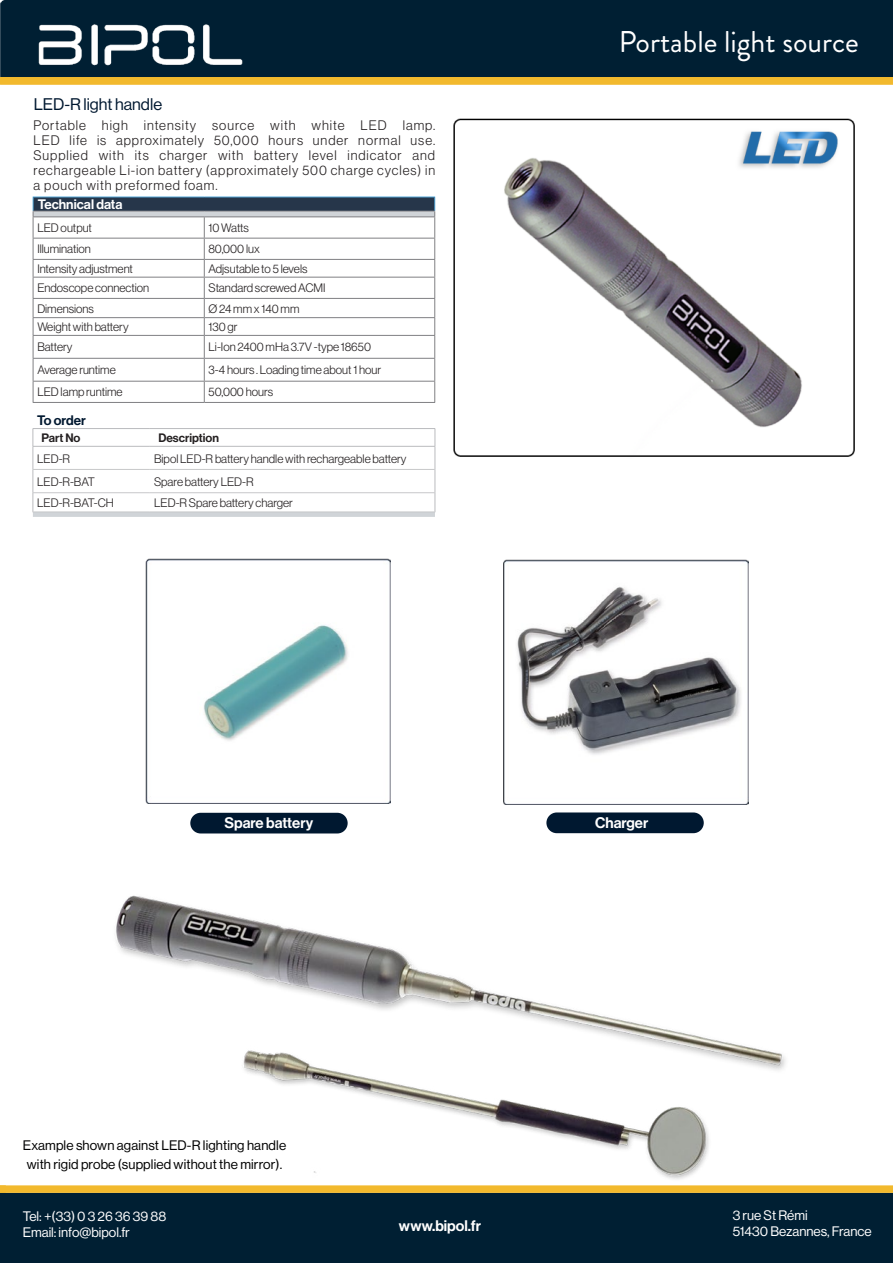
<style>
.page{position:relative;width:893px;height:1263px;background:#fff}
.page>*{position:absolute;margin:0;border:0;box-sizing:border-box;transform-origin:0 0}
.t1{font:30px "Brandon Grotesque";color:#fff}
.t2{font:16.5px "N Haas Grotesk DS Pro 55 Rg";color:#001830}
.t3{font:15px "N Haas Grotesk DS Pro 65 Md";color:#fff}
.t4{font:13.5px/15px "N Haas Grotesk DS Pro 45 Lt";letter-spacing:.07em;color:#231f20;text-align:justify}
.t5{font:13.5px/19.4px "N Haas Grotesk DS Pro 55 Rg";letter-spacing:.01em;color:#000001}
.t6{font:13.5px/16.2px "N Haas Grotesk DS Pro 55 Rg";color:#fff}
.t7{font:13.5px "N Haas Grotesk DS Pro 65 Md";color:#fff}
.t8{font:13.5px "N Haas Grotesk DS Pro 65 Md";color:#001830}
.t9{font:12px "N Haas Grotesk DS Pro 45 Lt";color:#231f20}
.t10{font:12px "N Haas Grotesk DS Pro 65 Md";color:#231f20}
</style>
<div class="page">
<svg style="left:0;top:2px;width:1px;height:75px"></svg>
<div style="left:1px;top:0;width:892px;height:77px;background:#001f33"></div>
<img style="left:26px;top:14px;width:231px;height:63px">
<div style="left:0;top:1193px;width:893px;height:70px;background:#001f33"></div>
<div style="left:0;top:1185px;width:893px;height:8px;background:#f2b92d"></div>
<div style="left:546px;top:812px;width:158px;height:21px;background:#001830;border-radius:10px"></div>
<div style="left:190px;top:813px;width:158px;height:20px;background:#001830;border-radius:10px"></div>
<div style="left:0;top:77px;width:893px;height:8px;background:#f2b92d"></div>
<img style="left:453px;top:118px;width:402px;height:339px">
<img style="left:116px;top:895px;width:670px;height:285px">
<img style="left:503px;top:559px;width:246px;height:245px">
<img style="left:145px;top:558px;width:245px;height:245px">
<hr style="left:33px;top:428px;width:117px;height:1px;background:#babbbe">
<hr style="left:150px;top:428px;width:285px;height:1px;background:#babbbe">
<svg style="left:33px;top:429px;width:403px;height:88px"></svg>
<hr style="left:33px;top:469px;width:117px;height:1px;background:#c7c8ca">
<hr style="left:150px;top:469px;width:285px;height:1px;background:#c7c8ca">
<hr style="left:33px;top:492px;width:117px;height:1px;background:#c7c8ca">
<hr style="left:150px;top:492px;width:285px;height:1px;background:#c7c8ca">
<hr style="left:33px;top:512px;width:117px;height:1px;background:#c7c8ca">
<hr style="left:150px;top:512px;width:285px;height:1px;background:#c7c8ca">
<div style="left:33px;top:197px;width:402px;height:14px;background:#26364a"></div>
<div style="left:33px;top:211px;width:402px;height:6px;background:#d0d4d8"></div>
<hr style="left:33px;top:216px;width:171px;height:1px;background:#808083">
<hr style="left:204px;top:216px;width:231px;height:1px;background:#808083">
<hr style="left:33px;top:238px;width:171px;height:1px;background:#808083">
<hr style="left:204px;top:238px;width:231px;height:1px;background:#808083">
<hr style="left:33px;top:259px;width:171px;height:1px;background:#808083">
<hr style="left:204px;top:259px;width:231px;height:1px;background:#808083">
<hr style="left:33px;top:277px;width:171px;height:1px;background:#808083">
<hr style="left:204px;top:277px;width:231px;height:1px;background:#808083">
<hr style="left:33px;top:298px;width:171px;height:1px;background:#808083">
<hr style="left:204px;top:298px;width:231px;height:1px;background:#808083">
<hr style="left:33px;top:317px;width:171px;height:1px;background:#808083">
<hr style="left:204px;top:317px;width:231px;height:1px;background:#808083">
<hr style="left:33px;top:335px;width:171px;height:1px;background:#808083">
<hr style="left:204px;top:335px;width:231px;height:1px;background:#808083">
<hr style="left:33px;top:358px;width:171px;height:1px;background:#808083">
<hr style="left:204px;top:358px;width:231px;height:1px;background:#808083">
<hr style="left:33px;top:381px;width:171px;height:1px;background:#808083">
<hr style="left:204px;top:381px;width:231px;height:1px;background:#808083">
<svg style="left:204px;top:217px;width:1px;height:185px"></svg>
<hr style="left:33px;top:402px;width:171px;height:1px;background:#808083">
<hr style="left:204px;top:402px;width:231px;height:1px;background:#808083">
<svg style="left:434px;top:198px;width:1px;height:204px"></svg>
<hr style="left:33px;top:197px;width:171px;height:1px;background:#57aad9">
<hr style="left:204px;top:197px;width:231px;height:1px;background:#57aad9">
<hr style="left:33px;top:211px;width:171px;height:1px;background:#97979b">
<hr style="left:204px;top:211px;width:231px;height:1px;background:#97979b">
<svg style="left:33px;top:197px;width:1px;height:205px"></svg>
<p class="t2" style="left:34px;top:94px;width:130px">LED-R light handle</p>
<p class="t4" style="left:34px;top:118px;width:403px">Portable high intensity source with white LED lamp.</p>
<p class="t4" style="left:34px;top:133px;width:403px">LED life is approximately 50,000 hours under normal use.</p>
<p class="t4" style="left:34px;top:148px;width:403px">Supplied with its charger with battery level indicator and rechargeable Li-ion battery (approximately 500 charge cycles) in a pouch with preformed foam.</p>
<p class="t7" style="left:38px;top:197px;width:86px">Technical data</p>
<p class="t9" style="left:37px;top:221px;width:56px">LED output</p>
<p class="t9" style="left:209px;top:221px;width:42px">10 Watts</p>
<p class="t9" style="left:37px;top:242px;width:55px">Illumination</p>
<p class="t9" style="left:209px;top:242px;width:53px">80,000 lux</p>
<p class="t9" style="left:37px;top:262px;width:97px">Intensity adjustment</p>
<p class="t9" style="left:209px;top:262px;width:100px">Adjsutable to 5 levels</p>
<p class="t9" style="left:37px;top:281px;width:113px">Endoscope connection</p>
<p class="t9" style="left:209px;top:281px;width:119px">Standard screwed ACMI</p>
<p class="t9" style="left:37px;top:302px;width:58px">Dimensions</p>
<p class="t9" style="left:209px;top:302px;width:92px">Ø 24 mm x 140 mm</p>
<p class="t9" style="left:37px;top:320px;width:93px">Weight with battery</p>
<p class="t9" style="left:209px;top:320px;width:31px">130 gr</p>
<p class="t9" style="left:37px;top:340px;width:37px">Battery</p>
<p class="t9" style="left:209px;top:340px;width:164px">Li-Ion 2400 mHa 3.7V -type 18650</p>
<p class="t9" style="left:37px;top:363px;width:80px">Average runtime</p>
<p class="t9" style="left:209px;top:363px;width:174px">3-4 hours . Loading time about 1 hour</p>
<p class="t9" style="left:37px;top:385px;width:87px">LED lamp runtime</p>
<p class="t9" style="left:209px;top:385px;width:66px">50,000 hours</p>
<p class="t8" style="left:37px;top:412px;width:50px">To order</p>
<p class="t10" style="left:41px;top:431px;width:41px">Part No</p>
<p class="t10" style="left:158px;top:431px;width:62px">Description</p>
<p class="t9" style="left:37px;top:451px;width:35px">LED-R</p>
<p class="t9" style="left:154px;top:451px;width:254px">Bipol LED-R battery handle with rechargeable battery</p>
<p class="t9" style="left:37px;top:475px;width:59px">LED-R-BAT</p>
<p class="t9" style="left:154px;top:475px;width:101px">Spare battery LED-R</p>
<p class="t9" style="left:37px;top:496px;width:78px">LED-R-BAT-CH</p>
<p class="t9" style="left:154px;top:496px;width:140px">LED-R Spare battery charger</p>
<p class="t1" style="left:619px;top:21px;width:242px">Portable light source</p>
<p class="t3" style="left:225px;top:814px;width:90px">Spare battery</p>
<p class="t3" style="left:595px;top:814px;width:55px">Charger</p>
<p class="t5" style="left:23px;top:1135px;width:265px">Example shown against LED-R lighting handle with rigid probe (supplied without the mirror).</p>
<p class="t6" style="left:23px;top:1208px;width:145px">Tel: +(33) 0 3 26 36 39 88<br>Email: info@bipol.fr</p>
<p class="t3" style="left:399px;top:1217px;width:84px">www.bipol.fr</p>
<p class="t6" style="left:733px;top:1207px;width:141px">3 rue St Rémi<br>51430 Bezannes, France</p>
</div>
